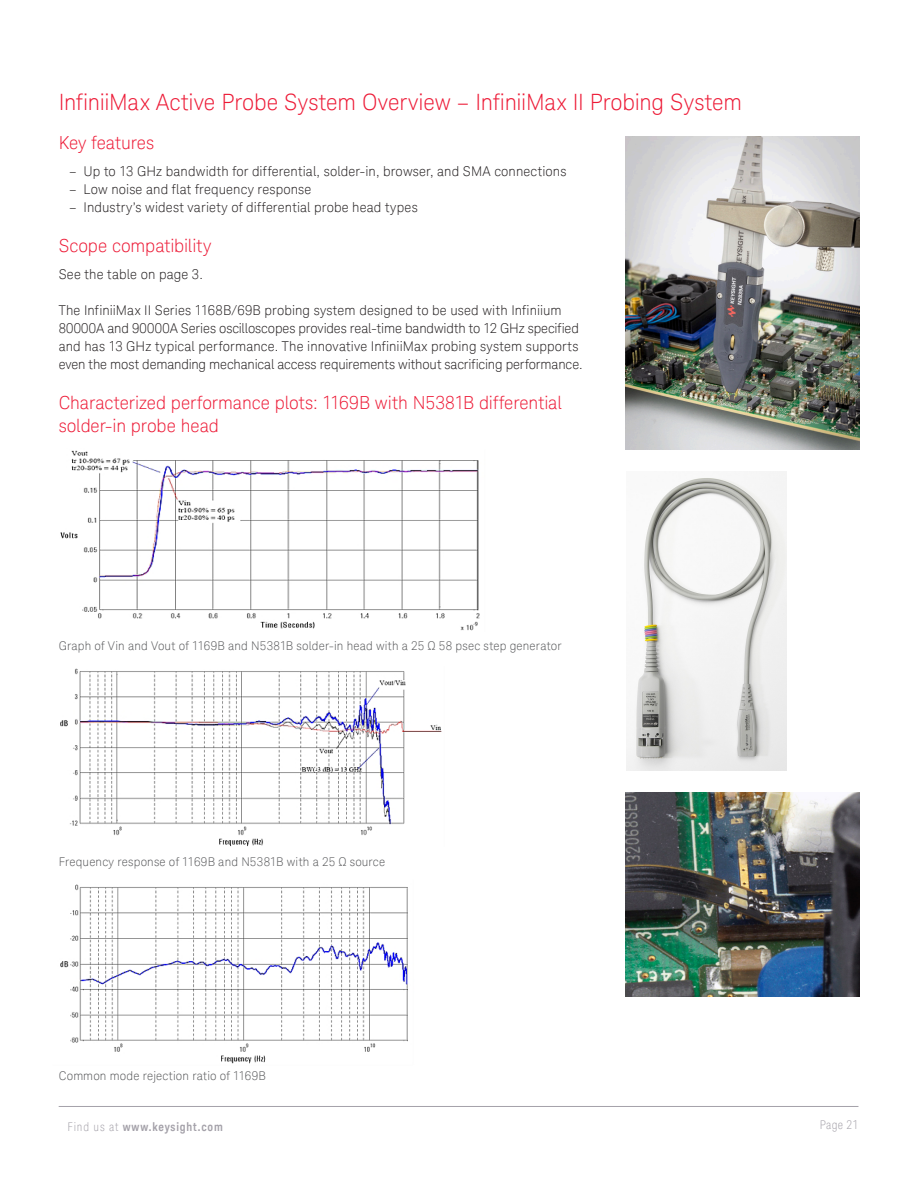
<style>
.page{position:relative;width:918px;height:1188px;background:#fff}
.page>*{position:absolute;margin:0;border:0;box-sizing:border-box;transform-origin:0 0}
.K_Heading_1{font:300 22.5px "Keysight Sans";letter-spacing:-.005em;color:#ed1a36}
.K_Heading_2{font:300 18px/22.5px "Keysight Sans";letter-spacing:-.005em;color:#ed1a36}
.K_Body_Text{font:300 13.5px/18px "Keysight Sans";letter-spacing:.005em;color:#231f20}
.K_Diagrams_and_Figur{font:300 12px "Keysight Sans";letter-spacing:.015em;color:#57585a}
.t1{font:700 12px "Keysight Sans Condensed";letter-spacing:.07em;color:#a4a1a9}
.t2{font:300 condensed 12px "Keysight Sans";letter-spacing:.03em;color:#a4a1a9}
.s1{font-family:"Keysight Sans";font-weight:300;font-stretch:condensed}
</style>
<div class="page">
<hr style="left:59px;top:1106px;width:799px;height:1px;background:#a4a1a9">
<img style="left:60px;top:450px;width:420px;height:181px">
<img style="left:60px;top:668px;width:382px;height:179px">
<img style="left:60px;top:884px;width:349px;height:180px">
<img style="left:626px;top:471px;width:161px;height:299px">
<img style="left:625px;top:792px;width:234px;height:204px">
<img style="left:626px;top:136px;width:233px;height:313px">
<p class="K_Heading_1" style="left:59px;top:89px;width:685px">InfiniiMax Active Probe System Overview – InfiniiMax II Probing System</p>
<p class="K_Heading_2" style="left:59px;top:132px;width:97px">Key features</p>
<p class="K_Body_Text" style="left:69px;top:162px;width:499px">– Up to 13 GHz bandwidth for differential, solder-in, browser, and SMA connections</p>
<p class="K_Body_Text" style="left:69px;top:180px;width:244px">– Low noise and flat frequency response</p>
<p class="K_Body_Text" style="left:69px;top:198px;width:350px">– Industry’s widest variety of differential probe head types</p>
<p class="K_Heading_2" style="left:59px;top:235px;width:155px">Scope compatibility</p>
<p class="K_Body_Text" style="left:59px;top:265px;width:146px">See the table on page 3.</p>
<p class="K_Body_Text" style="left:59px;top:301px;width:525px">The InfiniiMax II Series 1168B/69B probing system designed to be used with Infiniium 80000A and 90000A Series oscilloscopes provides real-time bandwidth to 12 GHz specified and has 13 GHz typical performance. The innovative InfiniiMax probing system supports even the most demanding mechanical access requirements without sacrificing performance.</p>
<p class="K_Heading_2" style="left:59px;top:392px;width:505px">Characterized performance plots: 1169B with N5381B differential solder-in probe head</p>
<p class="K_Diagrams_and_Figur" style="left:59px;top:639px;width:504px">Graph of Vin and Vout of 1169B and N5381B solder-in head with a 25 Ω 58 psec step generator</p>
<p class="K_Diagrams_and_Figur" style="left:59px;top:855px;width:328px">Frequency response of 1169B and N5381B with a 25 Ω source</p>
<p class="K_Diagrams_and_Figur" style="left:59px;top:1069px;width:209px">Common mode rejection ratio of 1169B</p>
<p class="t1" style="left:67px;top:1119px;width:157px"><span class="s1">Find us at</span> www.keysight.com</p>
<p class="t2" style="left:820px;top:1117px;width:40px">Page 21</p>
</div>
